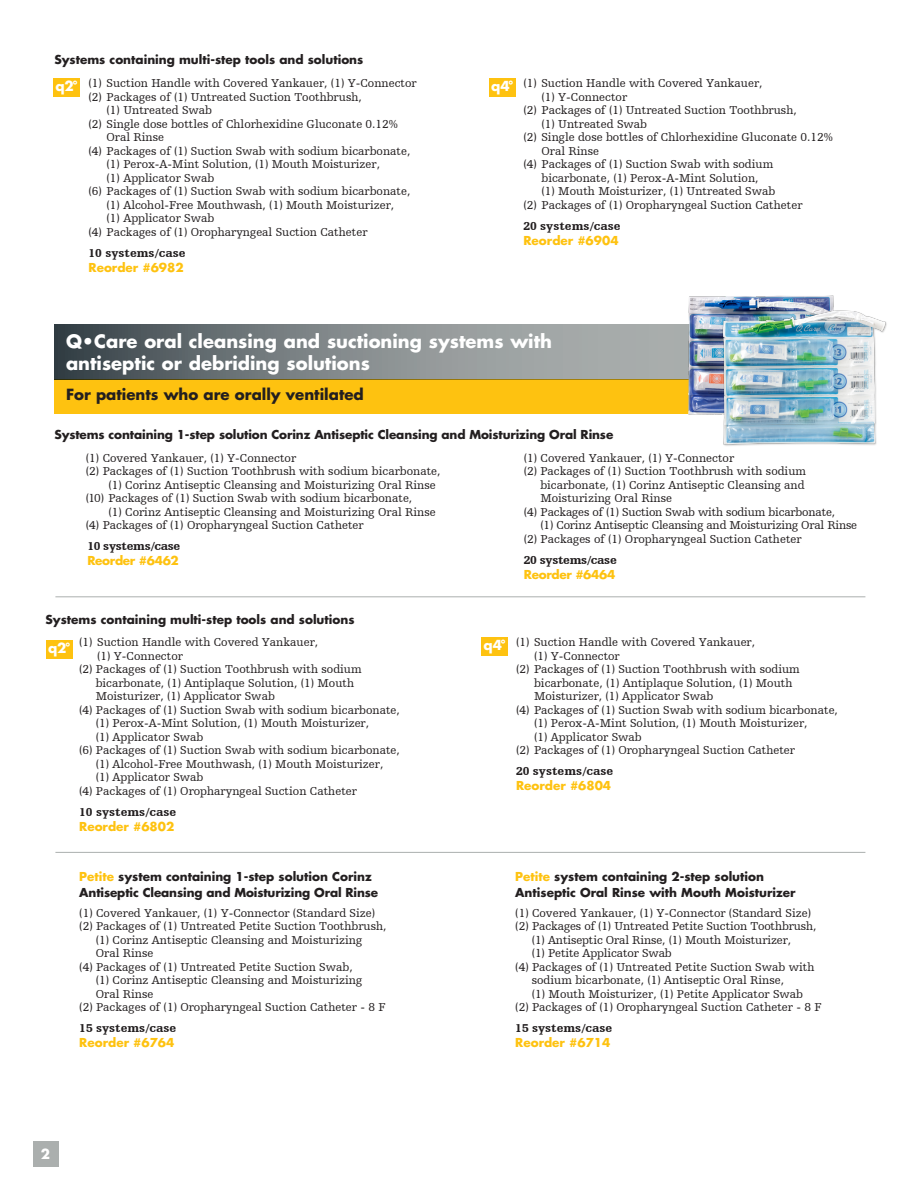
<style>
.page{position:relative;width:918px;height:1188px;background:#fff}
.page>*{position:absolute;margin:0;border:0;box-sizing:border-box;transform-origin:0 0}
.t1{font:700 18px "Futura Std";color:#fff}
.t2{font:700 15px "Futura Std";color:#231f20}
.product_header{font:700 13.5px "Futura Std";color:#fff}
.t3{font:700 13.5px "Futura For Stryker";color:#fff}
.product_list{font:12px/13.5px "Humanist Slabserif 712 BT";color:#231f20}
.product_header-2{font:700 12px/16.5px "Futura Std";letter-spacing:-.01em;color:#231f20}
.product_list-2{font:700 12px "Futura Std";color:#231f20}
.product_header-3{font:900 12px "Humanist Slabserif 712 BT";color:#231f20}
.product_header-4{font:700 12px "Futura Std";color:#fec210}
.product_header-5{font:700 12px "Futura Std";letter-spacing:-.025em;color:#fec210}
.product_list-3{font:900 12px "Humanist Slabserif 712 BT";letter-spacing:-.025em;color:#231f20}
.product_header-6{font:900 12px "Humanist Slabserif 712 BT";letter-spacing:-.025em;color:#231f20}
.s1{color:#fec210}
</style>
<div class="page">
<hr style="left:55px;top:596px;width:810px;height:1px;background:#abafae">
<div style="left:54px;top:379px;width:810px;height:34px;background:#fec210"></div>
<svg style="left:54px;top:325px;width:625px;height:54px;background:#7f8688"></svg>
<img style="left:679px;top:295px;width:155px;height:120px">
<img style="left:714px;top:308px;width:173px;height:138px">
<div style="left:489px;top:78px;width:27px;height:19px;background:#fec210"></div>
<div style="left:54px;top:78px;width:26px;height:19px;background:#fec210"></div>
<div style="left:46px;top:640px;width:26px;height:19px;background:#fec210"></div>
<div style="left:482px;top:637px;width:26px;height:19px;background:#fec210"></div>
<hr style="left:55px;top:852px;width:810px;height:1px;background:#abafae">
<div style="left:33px;top:1142px;width:25px;height:25px;background:#abafae"></div>
<p class="product_list-2" style="left:54px;top:52px;width:310px">Systems containing multi-step tools and solutions</p>
<p class="product_header" style="left:55px;top:77px;width:24px">q2°</p>
<p class="product_list" style="left:89px;top:76px;width:330px">(1) Suction Handle with Covered Yankauer, (1) Y-Connector</p>
<p class="product_list" style="left:107px;top:90px;width:257px;text-indent:-18px">(2) Packages of (1) Untreated Suction Toothbrush, (1) Untreated Swab</p>
<p class="product_list" style="left:107px;top:117px;width:293px;text-indent:-18px">(2) Single dose bottles of Chlorhexidine Gluconate 0.12%<br>Oral Rinse</p>
<p class="product_list" style="left:107px;top:144px;width:305px;text-indent:-18px">(4) Packages of (1) Suction Swab with sodium bicarbonate, (1) Perox-A-Mint Solution, (1) Mouth Moisturizer,<br>(1) Applicator Swab</p>
<p class="product_list" style="left:107px;top:184px;width:305px;text-indent:-18px">(6) Packages of (1) Suction Swab with sodium bicarbonate, (1) Alcohol-Free Mouthwash, (1) Mouth Moisturizer, (1) Applicator Swab</p>
<p class="product_list" style="left:89px;top:225px;width:281px">(4) Packages of (1) Oropharyngeal Suction Catheter</p>
<p class="product_header-3" style="left:89px;top:245px;width:99px">10 systems/case</p>
<p class="product_header-4" style="left:89px;top:259px;width:97px">Reorder #6982</p>
<p class="product_header" style="left:491px;top:77px;width:24px">q4°</p>
<p class="product_list" style="left:541px;top:76px;width:223px;text-indent:-18px">(1) Suction Handle with Covered Yankauer, (1) Y-Connector</p>
<p class="product_list" style="left:541px;top:103px;width:257px;text-indent:-18px">(2) Packages of (1) Untreated Suction Toothbrush, (1) Untreated Swab</p>
<p class="product_list" style="left:541px;top:130px;width:293px;text-indent:-18px">(2) Single dose bottles of Chlorhexidine Gluconate 0.12%<br>Oral Rinse</p>
<p class="product_list" style="left:541px;top:157px;width:235px;text-indent:-18px">(4) Packages of (1) Suction Swab with sodium bicarbonate, (1) Perox-A-Mint Solution,<br>(1) Mouth Moisturizer, (1) Untreated Swab</p>
<p class="product_list" style="left:523px;top:198px;width:281px">(2) Packages of (1) Oropharyngeal Suction Catheter</p>
<p class="product_header-3" style="left:523px;top:218px;width:99px">20 systems/case</p>
<p class="product_header-4" style="left:523px;top:232px;width:97px">Reorder #6904</p>
<p class="t1" style="left:66px;top:330px;width:488px">Q•Care oral cleansing and suctioning systems with</p>
<p class="t1" style="left:66px;top:351px;width:305px">antiseptic or debriding solutions</p>
<p class="t2" style="left:66px;top:385px;width:299px">For patients who are orally ventilated</p>
<p class="product_header-2" style="left:54px;top:426px;width:560px">Systems containing 1-step solution Corinz Antiseptic Cleansing and Moisturizing Oral Rinse</p>
<p class="product_list" style="left:524px;top:451px;width:212px">(1) Covered Yankauer, (1) Y-Connector</p>
<p class="product_list" style="left:540px;top:464px;width:267px;text-indent:-16px">(2) Packages of (1) Suction Toothbrush with sodium bicarbonate, (1) Corinz Antiseptic Cleansing and<br>Moisturizing Oral Rinse</p>
<p class="product_list" style="left:540px;top:505px;width:318px;text-indent:-16px">(4) Packages of (1) Suction Swab with sodium bicarbonate,<br>(1) Corinz Antiseptic Cleansing and Moisturizing Oral Rinse</p>
<p class="product_list" style="left:524px;top:532px;width:279px">(2) Packages of (1) Oropharyngeal Suction Catheter</p>
<p class="product_header-6" style="left:524px;top:552px;width:94px">20 systems/case</p>
<p class="product_header-5" style="left:524px;top:566px;width:93px">Reorder #6464</p>
<p class="product_list" style="left:86px;top:451px;width:212px">(1) Covered Yankauer, (1) Y-Connector</p>
<p class="product_list" style="left:108px;top:464px;width:334px;text-indent:-23px">(2) Packages of (1) Suction Toothbrush with sodium bicarbonate, (1) Corinz Antiseptic Cleansing and Moisturizing Oral Rinse</p>
<p class="product_list" style="left:108px;top:491px;width:329px;text-indent:-23px">(10) Packages of (1) Suction Swab with sodium bicarbonate,<br>(1) Corinz Antiseptic Cleansing and Moisturizing Oral Rinse</p>
<p class="product_list" style="left:86px;top:518px;width:279px">(4) Packages of (1) Oropharyngeal Suction Catheter</p>
<p class="product_list-3" style="left:87px;top:538px;width:94px">10 systems/case</p>
<p class="product_header-5" style="left:87px;top:553px;width:93px">Reorder #6462</p>
<p class="product_list-2" style="left:46px;top:611px;width:310px">Systems containing multi-step tools and solutions</p>
<p class="product_header" style="left:48px;top:639px;width:24px">q2°</p>
<p class="product_list" style="left:534px;top:636px;width:223px;text-indent:-18px">(1) Suction Handle with Covered Yankauer, (1) Y-Connector</p>
<p class="product_list" style="left:534px;top:663px;width:267px;text-indent:-18px">(2) Packages of (1) Suction Toothbrush with sodium bicarbonate, (1) Antiplaque Solution, (1) Mouth<br>Moisturizer, (1) Applicator Swab</p>
<p class="product_list" style="left:534px;top:703px;width:305px;text-indent:-18px">(4) Packages of (1) Suction Swab with sodium bicarbonate, (1) Perox-A-Mint Solution, (1) Mouth Moisturizer,<br>(1) Applicator Swab</p>
<p class="product_list" style="left:516px;top:744px;width:281px">(2) Packages of (1) Oropharyngeal Suction Catheter</p>
<p class="product_header-3" style="left:516px;top:764px;width:99px">20 systems/case</p>
<p class="product_header-4" style="left:516px;top:778px;width:97px">Reorder #6804</p>
<p class="product_list" style="left:97px;top:636px;width:223px;text-indent:-18px">(1) Suction Handle with Covered Yankauer, (1) Y-Connector</p>
<p class="product_list" style="left:96px;top:663px;width:268px;text-indent:-17px">(2) Packages of (1) Suction Toothbrush with sodium bicarbonate, (1) Antiplaque Solution, (1) Mouth<br>Moisturizer, (1) Applicator Swab</p>
<p class="product_list" style="left:96px;top:703px;width:306px;text-indent:-17px">(4) Packages of (1) Suction Swab with sodium bicarbonate, (1) Perox-A-Mint Solution, (1) Mouth Moisturizer,<br>(1) Applicator Swab</p>
<p class="product_list" style="left:96px;top:744px;width:306px;text-indent:-17px">(6) Packages of (1) Suction Swab with sodium bicarbonate, (1) Alcohol-Free Mouthwash, (1) Mouth Moisturizer,<br>(1) Applicator Swab</p>
<p class="product_list" style="left:79px;top:784px;width:279px">(4) Packages of (1) Oropharyngeal Suction Catheter</p>
<p class="product_header-3" style="left:79px;top:804px;width:99px">10 systems/case</p>
<p class="product_header-4" style="left:79px;top:818px;width:97px">Reorder #6802</p>
<p class="product_header" style="left:483px;top:636px;width:24px">q4°</p>
<p class="product_header-2" style="left:79px;top:868px;width:300px"><span class="s1">Petite</span> system containing 1-step solution Corinz<br>Antiseptic Cleansing and Moisturizing Oral Rinse</p>
<p class="product_list" style="left:79px;top:906px;width:297px">(1) Covered Yankauer, (1) Y-Connector (Standard Size)</p>
<p class="product_list" style="left:96px;top:919px;width:292px;text-indent:-16px">(2) Packages of (1) Untreated Petite Suction Toothbrush, (1) Corinz Antiseptic Cleansing and Moisturizing<br>Oral Rinse</p>
<p class="product_list" style="left:96px;top:960px;width:268px;text-indent:-16px">(4) Packages of (1) Untreated Petite Suction Swab, (1) Corinz Antiseptic Cleansing and Moisturizing<br>Oral Rinse</p>
<p class="product_list" style="left:79px;top:1000px;width:308px">(2) Packages of (1) Oropharyngeal Suction Catheter - 8 F</p>
<p class="product_header-3" style="left:79px;top:1021px;width:99px">15 systems/case</p>
<p class="product_header-4" style="left:79px;top:1035px;width:97px">Reorder #6764</p>
<p class="t3" style="left:41px;top:1145px;width:11px">2</p>
<p class="product_header-2" style="left:515px;top:868px;width:282px"><span class="s1">Petite</span> system containing 2-step solution<br>Antiseptic Oral Rinse with Mouth Moisturizer</p>
<p class="product_list" style="left:515px;top:906px;width:297px">(1) Covered Yankauer, (1) Y-Connector (Standard Size)</p>
<p class="product_list" style="left:532px;top:919px;width:286px;text-indent:-16px">(2) Packages of (1) Untreated Petite Suction Toothbrush, (1) Antiseptic Oral Rinse, (1) Mouth Moisturizer,<br>(1) Petite Applicator Swab</p>
<p class="product_list" style="left:532px;top:960px;width:284px;text-indent:-16px">(4) Packages of (1) Untreated Petite Suction Swab with sodium bicarbonate, (1) Antiseptic Oral Rinse,<br>(1) Mouth Moisturizer, (1) Petite Applicator Swab</p>
<p class="product_list" style="left:515px;top:1000px;width:308px">(2) Packages of (1) Oropharyngeal Suction Catheter - 8 F</p>
<p class="product_header-3" style="left:515px;top:1021px;width:99px">15 systems/case</p>
<p class="product_header-4" style="left:515px;top:1035px;width:97px">Reorder #6714</p>
</div>
